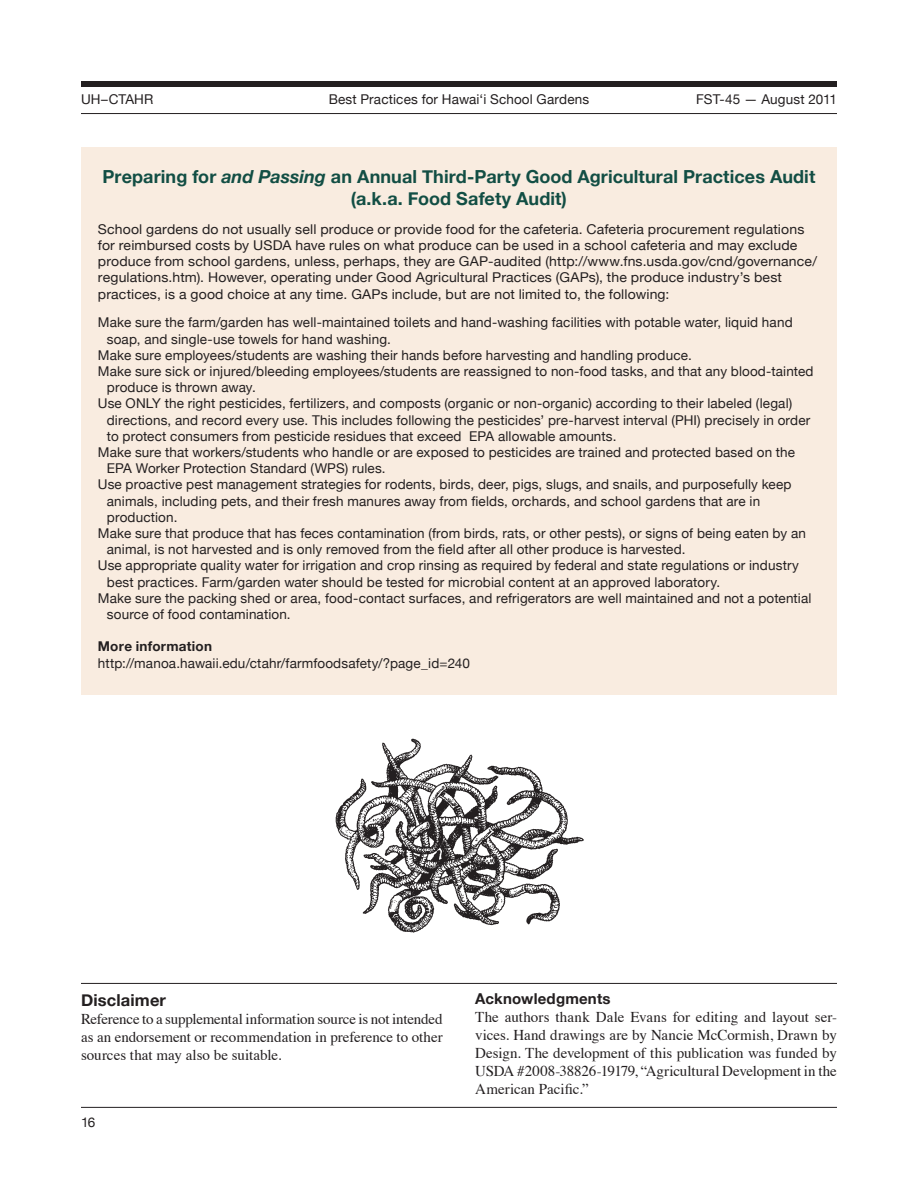
<style>
.page{position:relative;width:918px;height:1188px;background:#fff}
.page>*{position:absolute;margin:0;border:0;box-sizing:border-box;transform-origin:0 0}
.t1{font:700 18px/21.6px "Helvetica Neue";letter-spacing:.005em;color:#124e44;text-align:center}
.t2{font:700 16.5px "Helvetica Neue";letter-spacing:.01em;color:#231f20}
.Body_text{font:15px/18px "Times";color:#231f20;text-align:justify}
.t3{font:700 15px "Helvetica Neue";letter-spacing:.015em;color:#231f20}
.Normal__Web_4{font:13.5px/16.2px "Helvetica Neue";letter-spacing:.01em;color:#231f20}
.Normal__Web_4-2{font:13.5px/16.2px "Helvetica Neue";letter-spacing:.01em;color:#231f20;scale:1.04 1}
.Normal__Web_4-3{font:700 13.5px "Helvetica Neue";letter-spacing:.015em;color:#231f20}
.s1{font-style:italic}
</style>
<div class="page">
<div style="left:81px;top:81px;width:756px;height:6px;background:#231f20"></div>
<hr style="left:81px;top:113px;width:756px;height:1px;background:#231f20">
<hr style="left:81px;top:1107px;width:756px;height:1px;background:#231f20">
<img style="left:335px;top:738px;width:249px;height:195px">
<div style="left:81px;top:147px;width:756px;height:548px;background:#f9ece0"></div>
<hr style="left:81px;top:983px;width:756px;height:1px;background:#231f20">
<p class="Normal__Web_4" style="left:81px;top:90px;width:74px">UH–CTAHR</p>
<p class="Normal__Web_4" style="left:329px;top:90px;width:262px">Best Practices for Hawai‘i School Gardens</p>
<p class="Normal__Web_4" style="left:696px;top:90px;width:142px">FST-45 — August 2011</p>
<p class="t1" style="left:103px;top:165px;width:714px">Preparing for <span class="s1">and Passing</span> an Annual Third-Party Good Agricultural Practices Audit (a.k.a. Food Safety Audit)</p>
<p class="Normal__Web_4-2" style="left:98px;top:220px;width:693px">School gardens do not usually sell produce or provide food for the cafeteria. Cafeteria procurement regulations for reimbursed costs by USDA have rules on what produce can be used in a school cafeteria and may exclude produce from school gardens, unless, perhaps, they are GAP-audited (http://www.fns.usda.gov/cnd/governance/ regulations.htm). However, operating under Good Agricultural Practices (GAPs), the produce industry’s best practices, is a good choice at any time. GAPs include, but are not limited to, the following:</p>
<p class="Normal__Web_4" style="left:107px;top:314px;width:687px;text-indent:-9px">Make sure the farm/garden has well-maintained toilets and hand-washing facilities with potable water, liquid hand soap, and single-use towels for hand washing.</p>
<p class="Normal__Web_4" style="left:98px;top:346px;width:595px">Make sure employees/students are washing their hands before harvesting and handling produce.</p>
<p class="Normal__Web_4" style="left:107px;top:362px;width:708px;text-indent:-9px">Make sure sick or injured/bleeding employees/students are reassigned to non-food tasks, and that any blood-tainted produce is thrown away.</p>
<p class="Normal__Web_4" style="left:107px;top:395px;width:705px;text-indent:-9px">Use ONLY the right pesticides, fertilizers, and composts (organic or non-organic) according to their labeled (legal) directions, and record every use. This includes following the pesticides’ pre-harvest interval (PHI) precisely in order to protect consumers from pesticide residues that exceed EPA allowable amounts.</p>
<p class="Normal__Web_4" style="left:107px;top:443px;width:690px;text-indent:-9px">Make sure that workers/students who handle or are exposed to pesticides are trained and protected based on the<br>EPA Worker Protection Standard (WPS) rules.</p>
<p class="Normal__Web_4" style="left:107px;top:476px;width:686px;text-indent:-9px">Use proactive pest management strategies for rodents, birds, deer, pigs, slugs, and snails, and purposefully keep animals, including pets, and their fresh manures away from fields, orchards, and school gardens that are in production.</p>
<p class="Normal__Web_4" style="left:107px;top:524px;width:701px;text-indent:-9px">Make sure that produce that has feces contamination (from birds, rats, or other pests), or signs of being eaten by an animal, is not harvested and is only removed from the field after all other produce is harvested.</p>
<p class="Normal__Web_4" style="left:107px;top:557px;width:693px;text-indent:-9px">Use appropriate quality water for irrigation and crop rinsing as required by federal and state regulations or industry best practices. Farm/garden water should be tested for microbial content at an approved laboratory.</p>
<p class="Normal__Web_4" style="left:107px;top:589px;width:706px;text-indent:-9px">Make sure the packing shed or area, food-contact surfaces, and refrigerators are well maintained and not a potential source of food contamination.</p>
<p class="Normal__Web_4-3" style="left:98px;top:634px;width:116px">More information</p>
<p class="Normal__Web_4" style="left:98px;top:654px;width:374px">http://manoa.hawaii.edu/ctahr/farmfoodsafety/?page_id=240</p>
<p class="t2" style="left:81px;top:985px;width:87px">Disclaimer</p>
<p class="Body_text" style="left:81px;top:1008px;width:363px">Reference to a supplemental information source is not intended as an endorsement or recommendation in preference to other sources that may also be suitable.</p>
<p class="Normal__Web_4" style="left:81px;top:1113px;width:16px">16</p>
<p class="t3" style="left:475px;top:985px;width:137px">Acknowledgments</p>
<p class="Body_text" style="left:475px;top:1007px;width:363px">The authors thank Dale Evans for editing and layout ser&shy;vices. Hand drawings are by Nancie McCormish, Drawn by Design. The development of this publication was funded by USDA #2008-38826-19179, “Agricultural Development in the American Pacific.”</p>
</div>
